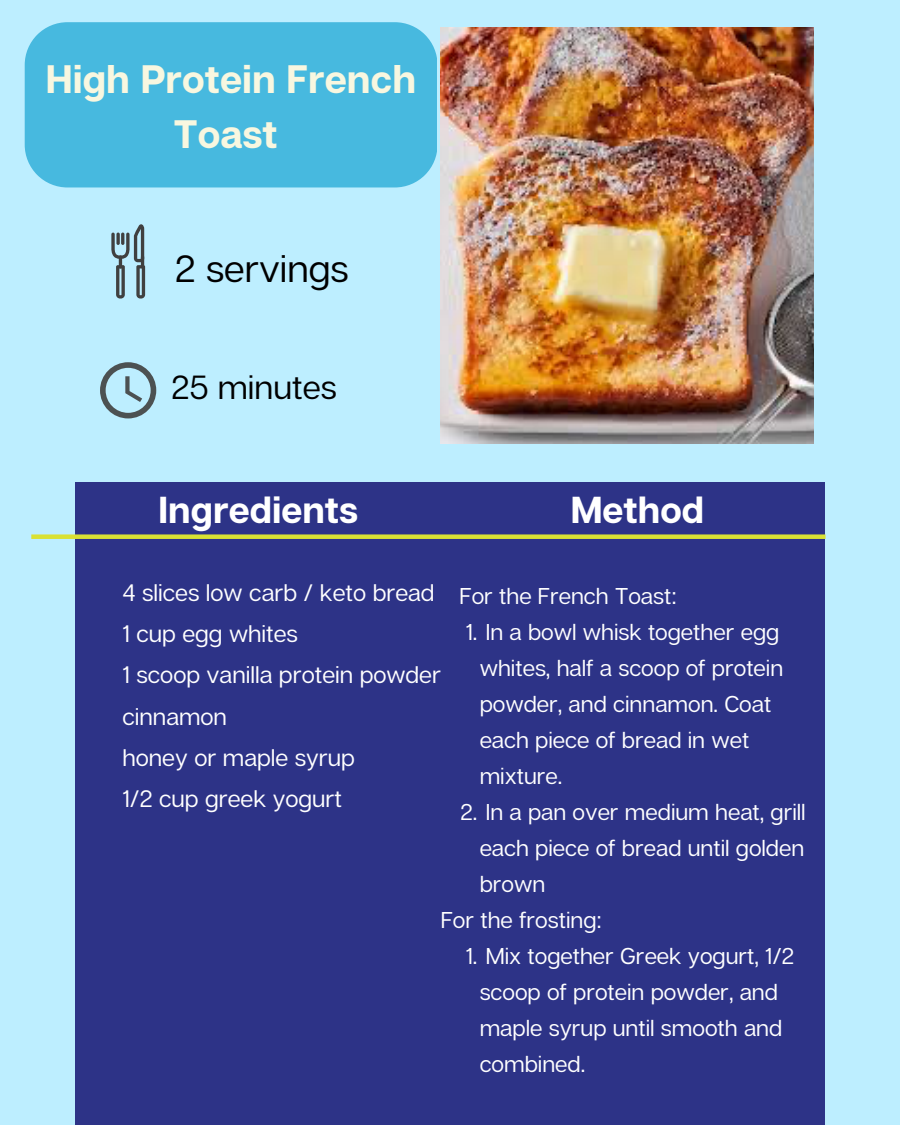
<style>
.page{position:relative;width:900px;height:1125px;background:#bdeeff}
.page>*{position:absolute;margin:0;border:0;box-sizing:border-box;transform-origin:0 0}
.t1{font:700 39.6px/55.2px "Articulat CF";color:#f8f7e0;text-align:center}
.t2{font:37.95px "Articulat CF";color:#000}
.t3{font:700 37.5px "Articulat CF";color:#fff}
.t4{font:33.45px "Articulat CF";color:#000}
.t5{font:23.85px "Articulat CF";color:#fff}
.t6{font:22.8px/36px "Articulat CF";color:#fff}
</style>
<div class="page">
<img style="left:441px;top:27px;width:372px;height:416px">
<div style="left:75px;top:482px;width:750px;height:643px;background:#2d3387"></div>
<svg style="left:100px;top:362px;width:56px;height:56px"></svg>
<svg style="left:111px;top:224px;width:34px;height:75px"></svg>
<div style="left:31px;top:534px;width:795px;height:5px;background:#d9e134"></div>
<div style="left:25px;top:22px;width:412px;height:165px;background:#47b9df"></div>
<p class="t1" style="left:46px;top:50px;width:372px">High Protein French<br>Toast</p>
<p class="t2" style="left:175px;top:245px;width:175px">2 servings</p>
<p class="t4" style="left:171px;top:366px;width:167px">25 minutes</p>
<p class="t3" style="left:159px;top:487px;width:201px">Ingredients</p>
<p class="t3" style="left:571px;top:487px;width:135px">Method</p>
<p class="t5" style="left:122px;top:577px;width:314px">4 slices low carb / keto bread</p>
<p class="t5" style="left:122px;top:619px;width:177px">1 cup egg whites</p>
<p class="t5" style="left:122px;top:660px;width:320px">1 scoop vanilla protein powder</p>
<p class="t5" style="left:122px;top:701px;width:106px">cinnamon</p>
<p class="t5" style="left:122px;top:742px;width:234px">honey or maple syrup</p>
<p class="t5" style="left:122px;top:784px;width:221px">1/2 cup greek yogurt</p>
<p class="t6" style="left:460px;top:577px;width:219px">For the French Toast:</p>
<p class="t6" style="left:480px;top:613px;width:305px;text-indent:-14px">1. In a bowl whisk together egg whites, half a scoop of protein powder, and cinnamon. Coat each piece of bread in wet mixture.</p>
<p class="t6" style="left:480px;top:793px;width:328px;text-align:justify;text-indent:-19px">2. In a pan over medium heat, grill each piece of bread until golden brown</p>
<p class="t6" style="left:441px;top:901px;width:163px">For the frosting:</p>
<p class="t6" style="left:480px;top:937px;width:316px;text-indent:-14px">1. Mix together Greek yogurt, 1/2 scoop of protein powder, and maple syrup until smooth and combined.</p>
</div>
